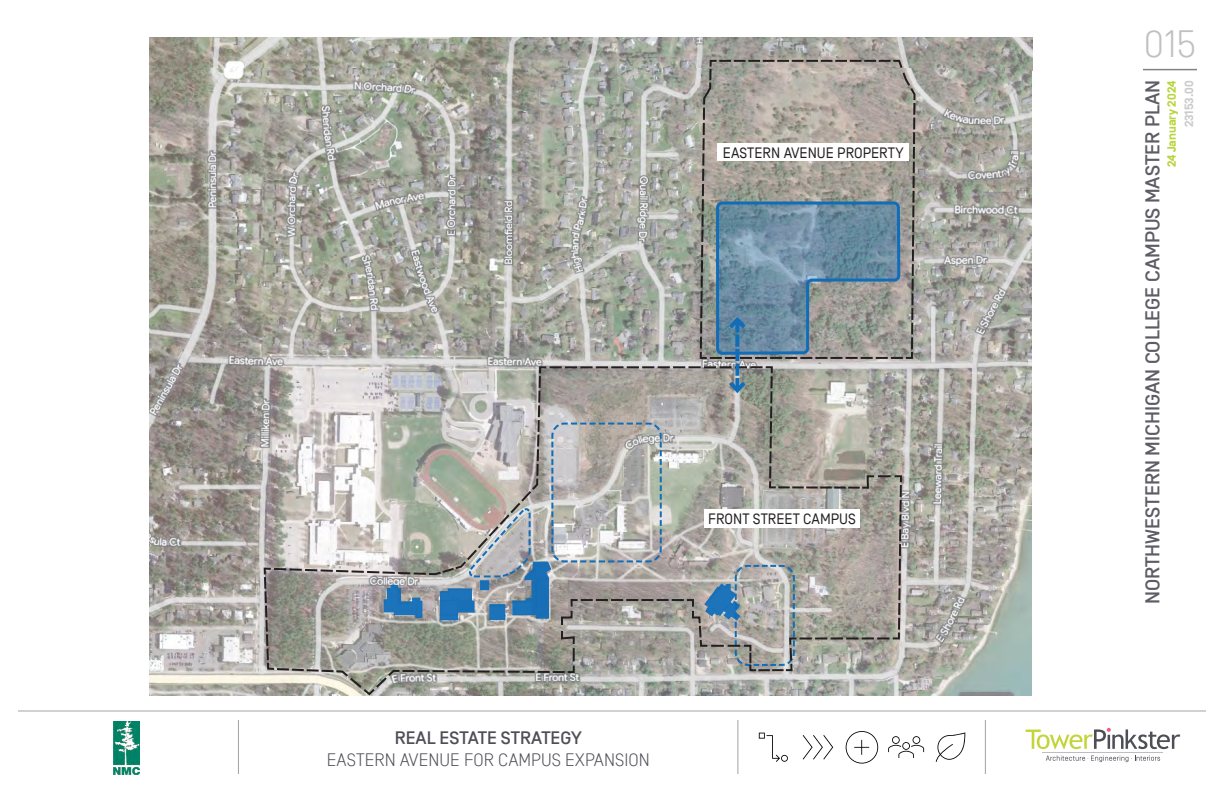
<style>
.page{position:relative;width:1224px;height:792px;background:#fff}
.page>*{position:absolute;margin:0;border:0;box-sizing:border-box;transform-origin:0 0}
.t1{font:300 38px "Simplon Norm";color:#c2bfc2}
.t2{font:500 20px "Simplon Norm";color:#5d5d65}
.t3{font:300 18px "Simplon Norm";color:#4d4e56}
.t4{font:500 18px "Simplon Norm";color:#4d4e56}
.t5{font:15px "Simplon Norm";color:#231f20}
.t6{font:700 12px "Simplon Norm";color:#b7d438}
.t7{font:700 12px "Simplon Norm";color:#cdcacc}
</style>
<div class="page">
<hr style="left:1143px;top:69px;width:54px;height:1px;background:#848187">
<hr style="left:18px;top:710px;width:1188px;height:2px;background:#a5a2a7">
<hr style="left:1043px;top:753px;width:120px;height:1px;background:#bebdc0">
<svg style="left:1026px;top:728px;width:154px;height:21px"></svg>
<svg style="left:1046px;top:756px;width:114px;height:6px"></svg>
<hr style="left:238px;top:720px;width:1px;height:54px;background:#a5a2a7">
<hr style="left:737px;top:720px;width:1px;height:54px;background:#a5a2a7">
<hr style="left:985px;top:720px;width:1px;height:54px;background:#a5a2a7">
<img style="left:114px;top:721px;width:25px;height:54px">
<img style="left:149px;top:38px;width:883px;height:31px">
<img style="left:149px;top:69px;width:883px;height:626px">
<svg style="left:759px;top:733px;width:29px;height:29px"></svg>
<svg style="left:803px;top:735px;width:30px;height:25px"></svg>
<svg style="left:846px;top:731px;width:32px;height:33px"></svg>
<svg style="left:888px;top:736px;width:36px;height:22px"></svg>
<svg style="left:936px;top:732px;width:29px;height:30px"></svg>
<svg style="left:699px;top:59px;width:218px;height:301px;background:#a49f99"></svg>
<svg style="left:263px;top:104px;width:640px;height:587px;background:#a9aba8"></svg>
<p class="t5" style="left:723px;top:144px;width:182px">EASTERN AVENUE PROPERTY</p>
<p class="t5" style="left:708px;top:511px;width:149px">FRONT STREET CAMPUS</p>
<p class="t4" style="left:395px;top:729px;width:188px">REAL ESTATE STRATEGY</p>
<p class="t3" style="left:327px;top:750px;width:324px">EASTERN AVENUE FOR CAMPUS EXPANSION</p>
<h1 class="t1" style="left:1144px;top:24px;width:54px">015</h1>
<p class="t2" style="left:1142px;top:604px;width:526px;rotate:-90deg">NORTHWESTERN MICHIGAN COLLEGE CAMPUS MASTER PLAN</p>
<p class="t6" style="left:1165px;top:167px;width:88px;rotate:-90deg">24 January 2024</p>
<p class="t7" style="left:1182px;top:127px;width:49px;rotate:-90deg">23153.00</p>
</div>
